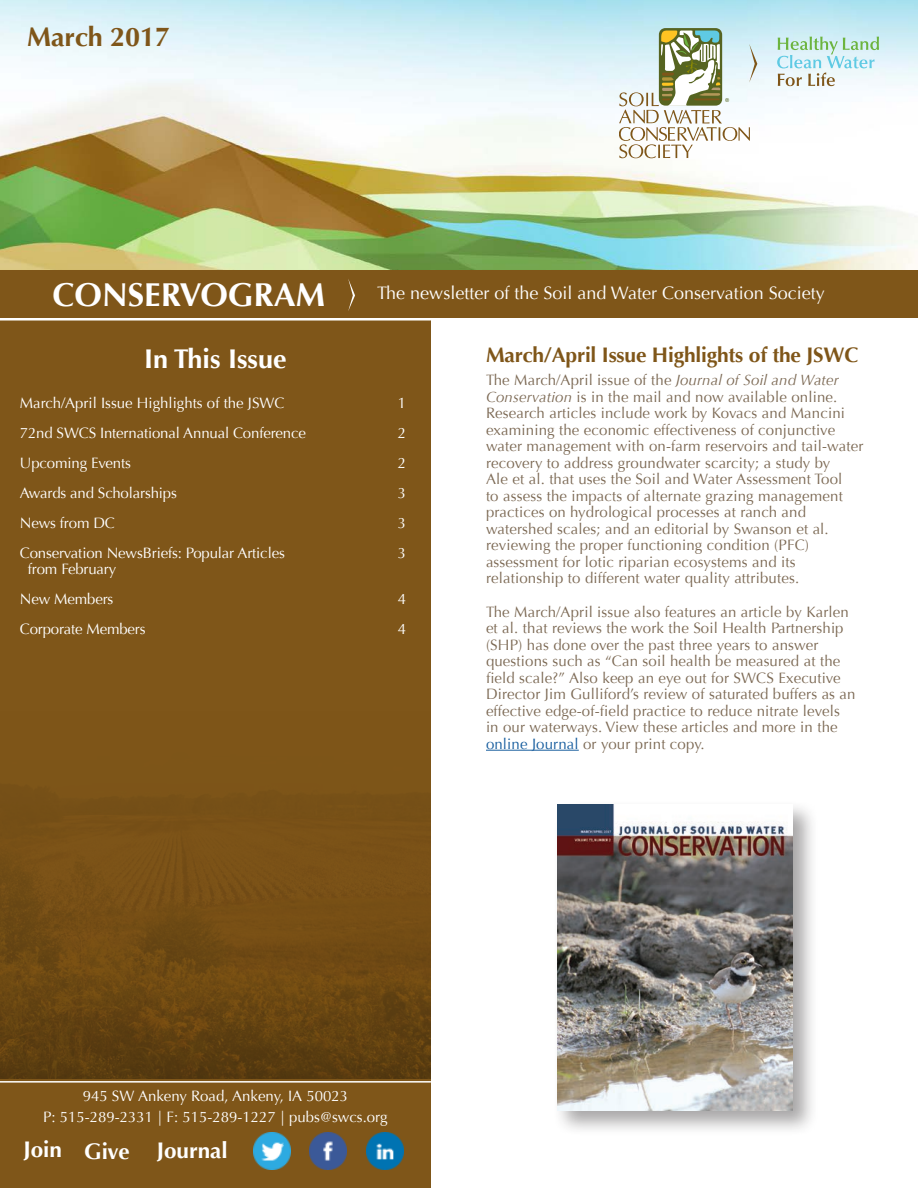
<style>
.page{position:relative;width:918px;height:1188px;background:#fff}
.page>*{position:absolute;margin:0;border:0;box-sizing:border-box;transform-origin:0 0}
.t1{font:700 33px "Optima";color:#fff}
.article_title{font:700 27px "Optima";color:#fff}
.Issue_title{font:700 27px "Optima";color:#7f5619}
.body{font:700 22.5px "Optima";color:#fff}
.body-2{font:700 21px "Optima";letter-spacing:-.01em;color:#7f5619}
.t2{font:18px "Optima";color:#fff}
.body-3{font:15px/16.5px "Optima";letter-spacing:.01em;color:#7c6954}
.body-4{font:15px "Optima";letter-spacing:-.01em;color:#fff}
.s1{font-style:italic}
.s2{color:#175d9e}
</style>
<div class="page">
<img style="left:0;top:0;width:918px;height:270px">
<div style="left:0;top:270px;width:918px;height:48px;background:#7f5619"></div>
<svg style="left:348px;top:279px;width:7px;height:32px"></svg>
<hr style="left:486px;top:750px;width:93px;height:1px;background:#175d9e">
<div style="left:0;top:321px;width:431px;height:867px;background:#7f5619"></div>
<hr style="left:0;top:1081px;width:431px;height:2px;background:#fff">
<div style="left:659px;top:28px;width:63px;height:78px;background:#566421;border-radius:7px"></div>
<svg style="left:619px;top:30px;width:138px;height:128px"></svg>
<svg style="left:777px;top:37px;width:102px;height:49px;background:#cbe4de"></svg>
<img style="left:310px;top:1133px;width:37px;height:37px">
<img style="left:366px;top:1133px;width:37px;height:37px">
<img style="left:253px;top:1133px;width:37px;height:37px">
<img style="left:0;top:797px;width:431px;height:282px">
<div style="left:553px;top:800px;width:265px;height:336px;background:#231f20;opacity:.4"></div>
<img style="left:557px;top:805px;width:236px;height:306px">
<p class="Issue_title" style="left:27px;top:21px;width:145px">March 2017</p>
<h1 class="t1" style="left:52px;top:275px;width:274px">CONSERVOGRAM</h1>
<p class="t2" style="left:377px;top:283px;width:449px">The newsletter of the Soil and Water Conservation Society</p>
<p class="article_title" style="left:144px;top:343px;width:144px">In This Issue</p>
<p class="body-4" style="left:20px;top:394px;width:266px">March/April Issue Highlights of the JSWC</p>
<p class="body-4" style="left:398px;top:394px;width:10px">1</p>
<p class="body-4" style="left:20px;top:424px;width:288px">72nd SWCS International Annual Conference</p>
<p class="body-4" style="left:398px;top:424px;width:10px">2</p>
<p class="body-4" style="left:20px;top:454px;width:113px">Upcoming Events</p>
<p class="body-4" style="left:398px;top:454px;width:10px">2</p>
<p class="body-4" style="left:20px;top:484px;width:159px">Awards and Scholarships</p>
<p class="body-4" style="left:398px;top:484px;width:10px">3</p>
<p class="body-4" style="left:20px;top:514px;width:97px">News from DC</p>
<p class="body-4" style="left:398px;top:514px;width:10px">3</p>
<p class="body-4" style="left:20px;top:544px;width:267px">Conservation NewsBriefs: Popular Articles</p>
<p class="body-4" style="left:398px;top:544px;width:10px">3</p>
<p class="body-4" style="left:28px;top:561px;width:90px">from February</p>
<p class="body-4" style="left:20px;top:591px;width:95px">New Members</p>
<p class="body-4" style="left:398px;top:591px;width:10px">4</p>
<p class="body-4" style="left:20px;top:621px;width:127px">Corporate Members</p>
<p class="body-4" style="left:398px;top:621px;width:10px">4</p>
<p class="body-2" style="left:486px;top:343px;width:374px">March/April Issue Highlights of the JSWC</p>
<p class="body-3" style="left:486px;top:372px;width:379px">The March/April issue of the <span class="s1">Journal of Soil and Water Conservation</span> is in the mail and now available online.<br>Research articles include work by Kovacs and Mancini examining the economic effectiveness of conjunctive water management with on-farm reservoirs and tail-water recovery to address groundwater scarcity; a study by<br>Ale et al. that uses the Soil and Water Assessment Tool<br>to assess the impacts of alternate grazing management practices on hydrological processes at ranch and watershed scales; and an editorial by Swanson et al. reviewing the proper functioning condition (PFC) assessment for lotic riparian ecosystems and its relationship to different water quality attributes.</p>
<p class="body-3" style="left:486px;top:604px;width:371px">The March/April issue also features an article by Karlen et al. that reviews the work the Soil Health Partnership (SHP) has done over the past three years to answer questions such as “Can soil health be measured at the field scale?” Also keep an eye out for SWCS Executive Director Jim Gulliford’s review of saturated buffers as an effective edge-of-field practice to reduce nitrate levels in our waterways. View these articles and more in the <span class="s2">online Journal</span> or your print copy.</p>
<p class="body-4" style="left:83px;top:1087px;width:267px">945 SW Ankeny Road, Ankeny, IA 50023</p>
<p class="body-4" style="left:43px;top:1109px;width:346px">P: 515-289-2331 | F: 515-289-1227 | pubs@swcs.org</p>
<p class="body" style="left:24px;top:1136px;width:40px">Join</p>
<p class="body" style="left:84px;top:1138px;width:47px">Give</p>
<p class="body" style="left:157px;top:1137px;width:73px">Journal</p>
</div>
